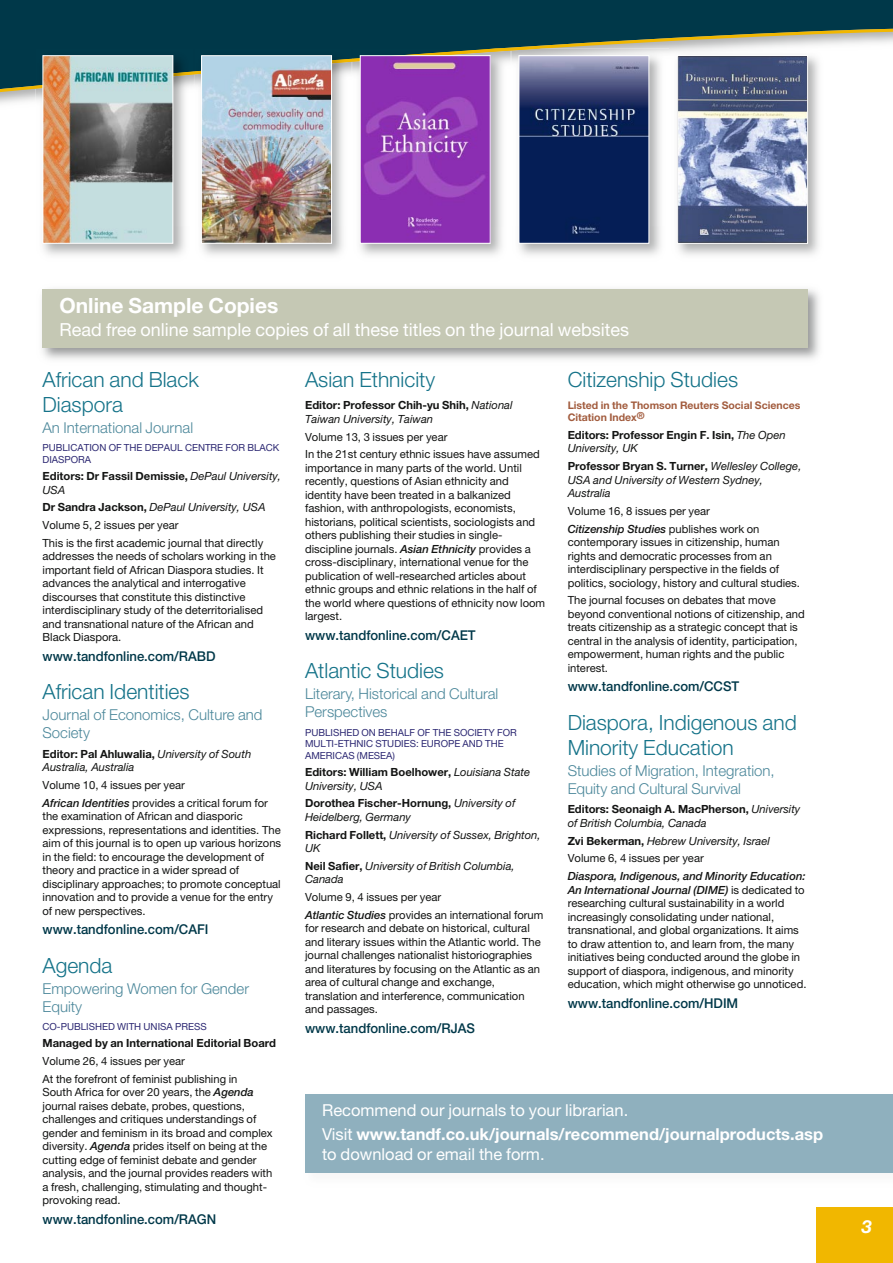
<style>
.page{position:relative;width:893px;height:1263px;background:#fff}
.page>*{position:absolute;margin:0;border:0;box-sizing:border-box;transform-origin:0 0}
.t1{font:300 21px/25.2px "Helvetica Neue";color:#157389}
.t2{font:700 21px "Helvetica Neue";color:#fff}
.t3{font:18px "Helvetica Neue";color:#fff}
.t4{font:italic 700 18px "Helvetica Neue";color:#fff}
.t5{font:700 16.5px/24px "Helvetica Neue";color:#fff}
.t6{font:16.5px "Helvetica Neue";color:#fff}
.t7{font:300 15px/18px "Helvetica Neue";color:#4b879a}
.t8{font:500 13.5px "Helvetica Neue";color:#003849}
.t9{font:11.25px/13.5px "Helvetica Neue";color:#131413}
.t10{font:italic 11.25px/13.5px "Helvetica Neue";color:#131413}
.t11{font:700 11.25px/13.5px "Helvetica Neue";color:#131413}
.t12{font:700 10.5px/12.6px "Helvetica Neue";color:#a25c3e}
.t13{font:9.75px/11.7px "Helvetica Neue";color:#2d2973}
.s1{font-weight:400;font-style:italic}
.s2{font-weight:700}
.s3{font-style:italic}
.s4{font-weight:700;font-style:normal}
.s5{font-weight:500;font-style:italic}
.s6{font-style:normal}
.s7{font-weight:400}
</style>
<div class="page">
<svg style="left:0;top:0;width:893px;height:104px;background:#2a5660"></svg>
<div style="left:816px;top:1208px;width:77px;height:55px;background:#f1b700"></div>
<img style="left:35px;top:89px;width:158px;height:166px">
<img style="left:35px;top:49px;width:158px;height:22px">
<img style="left:35px;top:71px;width:158px;height:18px">
<img style="left:45px;top:57px;width:126px;height:185px">
<div style="left:43px;top:55px;width:130px;height:189px;border:1px solid #fff"></div>
<img style="left:194px;top:74px;width:158px;height:181px">
<img style="left:194px;top:49px;width:158px;height:10px">
<img style="left:194px;top:59px;width:158px;height:15px">
<img style="left:203px;top:57px;width:127px;height:185px">
<div style="left:201px;top:55px;width:131px;height:189px;border:1px solid #fff"></div>
<img style="left:353px;top:62px;width:157px;height:193px">
<img style="left:353px;top:49px;width:157px;height:13px">
<img style="left:362px;top:57px;width:127px;height:185px">
<div style="left:360px;top:55px;width:131px;height:189px;border:1px solid #fff"></div>
<img style="left:511px;top:49px;width:317px;height:206px">
<img style="left:511px;top:49px;width:31px;height:2px">
<img style="left:521px;top:57px;width:126px;height:185px">
<div style="left:519px;top:55px;width:130px;height:189px;border:1px solid #fff"></div>
<img style="left:679px;top:57px;width:127px;height:185px">
<div style="left:677px;top:55px;width:131px;height:189px;border:1px solid #fff"></div>
<img style="left:42px;top:289px;width:778px;height:71px">
<div style="left:43px;top:289px;width:765px;height:59px;background:#c5c8b4"></div>
<div style="left:305px;top:1094px;width:588px;height:79px;background:#8fb0be"></div>
<h1 class="t2" style="left:60px;top:298px;width:220px">Online Sample Copies</h1>
<h2 class="t3" style="left:60px;top:323px;width:571px">Read free online sample copies of all these titles on the journal websites</h2>
<h1 class="t1" style="left:43px;top:369px;width:158px">African and Black<br>Diaspora</h1>
<h3 class="t7" style="left:43px;top:420px;width:152px">An International Journal</h3>
<p class="t13" style="left:43px;top:443px;width:238px">PUBLICATION OF THE DEPAUL CENTRE FOR BLACK<br>DIASPORA</p>
<p class="t11" style="left:43px;top:470px;width:240px">Editors: Dr Fassil Demissie, <span class="s1">DePaul University,<br>USA</span></p>
<p class="t9" style="left:43px;top:500px;width:225px;line-height:17.7px"><span class="s2">Dr Sandra Jackson,</span> <span class="s3">DePaul University, USA<br></span>Volume 5, 2 issues per year<br>This is the first academic journal that directly</p>
<p class="t9" style="left:43px;top:551px;width:235px">addresses the needs of scholars working in the important field of African Diaspora studies. It advances the analytical and interrogative discourses that constitute this distinctive interdisciplinary study of the deterritorialised and transnational nature of the African and Black Diaspora.</p>
<p class="t8" style="left:43px;top:651px;width:174px">www.tandfonline.com/RABD</p>
<h1 class="t1" style="left:43px;top:681px;width:149px">African Identities</h1>
<h3 class="t7" style="left:43px;top:707px;width:222px">Journal of Economics, Culture and<br>Society</h3>
<p class="t10" style="left:43px;top:748px;width:210px"><span class="s4">Editor: Pal Ahluwalia,</span> University of South<br>Australia, Australia</p>
<p class="t9" style="left:43px;top:777px;width:227px;line-height:17.7px">Volume 10, 4 issues per year<br><span class="s5">African Identities</span> provides a critical forum for</p>
<p class="t9" style="left:43px;top:811px;width:240px">the examination of African and diasporic expressions, representations and identities. The aim of this journal is to open up various horizons in the field: to encourage the development of theory and practice in a wider spread of disciplinary approaches; to promote conceptual innovation and to provide a venue for the entry of new perspectives.</p>
<p class="t8" style="left:43px;top:925px;width:168px">www.tandfonline.com/CAFI</p>
<h1 class="t1" style="left:43px;top:955px;width:72px">Agenda</h1>
<h3 class="t7" style="left:43px;top:981px;width:208px">Empowering Women for Gender<br>Equity</h3>
<p class="t13" style="left:43px;top:1022px;width:166px">CO-PUBLISHED WITH UNISA PRESS</p>
<p class="t11" style="left:43px;top:1037px;width:235px">Managed by an International Editorial Board</p>
<p class="t9" style="left:43px;top:1053px;width:197px;line-height:17.7px">Volume 26, 4 issues per year<br>At the forefront of feminist publishing in</p>
<p class="t9" style="left:43px;top:1086px;width:232px">South Africa for over 20 years, the <span class="s5">Agenda </span>journal raises debate, probes, questions, challenges and critiques understandings of gender and feminism in its broad and complex diversity. <span class="s5">Agenda</span> prides itself on being at the cutting edge of feminist debate and gender analysis, and the journal provides readers with a fresh, challenging, stimulating and thought&shy;provoking read.</p>
<p class="t8" style="left:43px;top:1214px;width:175px">www.tandfonline.com/RAGN</p>
<h1 class="t1" style="left:305px;top:369px;width:132px">Asian Ethnicity</h1>
<p class="t10" style="left:305px;top:400px;width:209px"><span class="s4">Editor: Professor Chih-yu Shih,</span> National<br>Taiwan University, Taiwan</p>
<p class="t9" style="left:305px;top:429px;width:236px;line-height:17.7px">Volume 13, 3 issues per year<br>In the 21st century ethnic issues have assumed</p>
<p class="t9" style="left:305px;top:462px;width:242px">importance in many parts of the world. Until recently, questions of Asian ethnicity and identity have been treated in a balkanized fashion, with anthropologists, economists, historians, political scientists, sociologists and others publishing their studies in single&shy;discipline journals. <span class="s5">Asian Ethnicity</span> provides a cross-disciplinary, international venue for the publication of well-researched articles about ethnic groups and ethnic relations in the half of the world where questions of ethnicity now loom largest.</p>
<p class="t8" style="left:305px;top:630px;width:172px">www.tandfonline.com/CAET</p>
<h1 class="t1" style="left:305px;top:660px;width:140px">Atlantic Studies</h1>
<h3 class="t7" style="left:305px;top:686px;width:195px">Literary, Historical and Cultural<br>Perspectives</h3>
<p class="t13" style="left:305px;top:727px;width:213px">PUBLISHED ON BEHALF OF THE SOCIETY FOR<br>MULTI-ETHNIC STUDIES: EUROPE AND THE<br>AMERICAS (MESEA)</p>
<p class="t10" style="left:305px;top:766px;width:227px"><span class="s4">Editors: William Boelhower,</span> Louisiana State<br>University, USA</p>
<p class="t10" style="left:305px;top:798px;width:212px"><span class="s4">Dorothea Fischer-Hornung,</span> University of<br>Heidelberg, Germany</p>
<p class="t10" style="left:305px;top:829px;width:237px"><span class="s4">Richard Follett,</span> University of Sussex, Brighton,<br>UK</p>
<p class="t10" style="left:305px;top:860px;width:211px"><span class="s4">Neil Safier,</span> University of British Columbia,<br>Canada</p>
<p class="t9" style="left:305px;top:889px;width:240px;line-height:17.7px">Volume 9, 4 issues per year<br><span class="s5">Atlantic Studies</span> provides an international forum</p>
<p class="t9" style="left:305px;top:923px;width:237px">for research and debate on historical, cultural and literary issues within the Atlantic world. The journal challenges nationalist historiographies and literatures by focusing on the Atlantic as an area of cultural change and exchange, translation and interference, communication and passages.</p>
<p class="t8" style="left:305px;top:1023px;width:171px">www.tandfonline.com/RJAS</p>
<h1 class="t1" style="left:568px;top:369px;width:172px">Citizenship Studies</h1>
<p class="t12" style="left:568px;top:400px;width:234px">Listed in the Thomson Reuters Social Sciences<br>Citation Index<sup>®</sup></p>
<p class="t11" style="left:568px;top:429px;width:219px">Editors: Professor Engin F. Isin, <span class="s1">The Open<br>University, UK</span></p>
<p class="t10" style="left:568px;top:460px;width:235px"><span class="s4">Professor Bryan S. Turner,</span> Wellesley College,<br>USA and University of Western Sydney,<br>Australia</p>
<p class="t9" style="left:568px;top:503px;width:193px;line-height:17.7px">Volume 16, 8 issues per year<br><span class="s5">Citizenship Studies</span> publishes work on</p>
<p class="t9" style="left:568px;top:536px;width:234px">contemporary issues in citizenship, human rights and democratic processes from an interdisciplinary perspective in the fields of politics, sociology, history and cultural studies.</p>
<p class="t9" style="left:568px;top:595px;width:239px">The journal focuses on debates that move beyond conventional notions of citizenship, and treats citizenship as a strategic concept that is central in the analysis of identity, participation, empowerment, human rights and the public interest.</p>
<p class="t8" style="left:568px;top:681px;width:173px">www.tandfonline.com/CCST</p>
<h1 class="t1" style="left:568px;top:712px;width:231px">Diaspora, Indigenous and<br>Minority Education</h1>
<h3 class="t7" style="left:568px;top:763px;width:209px">Studies of Migration, Integration,<br>Equity and Cultural Survival</h3>
<p class="t10" style="left:568px;top:804px;width:234px"><span class="s4">Editors: Seonaigh A. MacPherson,</span> University of British Columbia, Canada</p>
<p class="t10" style="left:568px;top:833px;width:204px;line-height:17.7px"><span class="s4">Zvi Bekerman,</span> Hebrew University, Israel<br><span class="s6">Volume 6, 4 issues per year</span></p>
<p class="t9" style="left:568px;top:870px;width:240px"><span class="s5">Diaspora, Indigenous, and Minority Education:<br>An International Journal (DIME)</span> is dedicated to researching cultural sustainability in a world increasingly consolidating under national, transnational, and global organizations. It aims to draw attention to, and learn from, the many initiatives being conducted around the globe in support of diaspora, indigenous, and minority education, which might otherwise go unnoticed.</p>
<p class="t8" style="left:568px;top:998px;width:172px">www.tandfonline.com/HDIM</p>
<h3 class="t5" style="left:322px;top:1100px;width:502px"><span class="s7">Recommend our journals to your librarian.<br>Visit</span> www.tandf.co.uk/journals/recommend/journalproducts.asp</h3>
<h3 class="t6" style="left:322px;top:1148px;width:224px">to download or email the form.</h3>
<h2 class="t4" style="left:862px;top:1220px;width:12px">3</h2>
</div>
